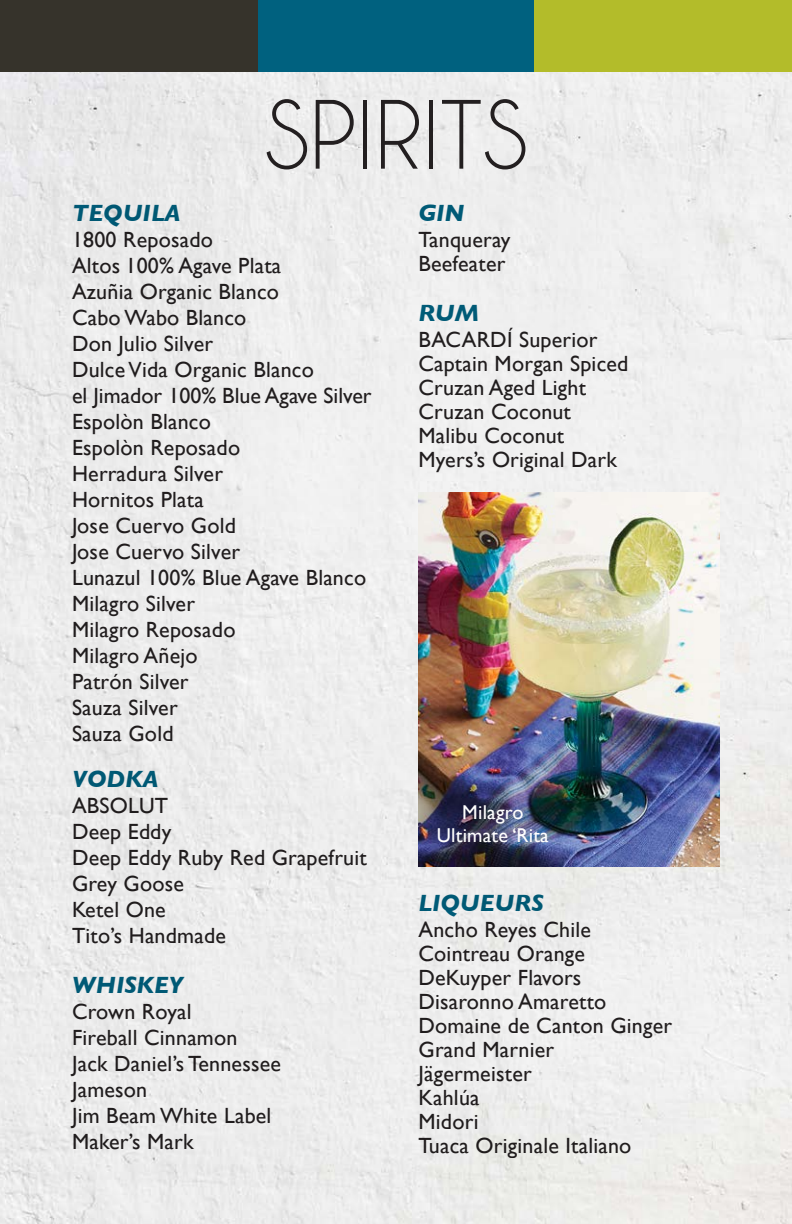
<style>
.page{position:relative;width:792px;height:1224px;background:#fff}
.page>*{position:absolute;margin:0;border:0;box-sizing:border-box;transform-origin:0 0}
.t1{font:88px "Caviar Dreams";color:#231f20}
.t2{font:italic 700 24px "Gill Sans";color:#00617f}
.t3{font:22px/26px "Gill Sans";letter-spacing:.01em;color:#231f20}
.t4{font:20px/23px "Gill Sans";letter-spacing:.01em;color:#fff;text-align:center}
</style>
<div class="page">
<div style="left:0;top:72px;width:792px;height:1152px;background:#ededed"></div>
<img style="left:418px;top:493px;width:302px;height:374px">
<div style="left:246px;top:0;width:312px;height:72px;background:#00617f"></div>
<div style="left:0;top:0;width:258px;height:72px;background:#36332b"></div>
<div style="left:534px;top:0;width:258px;height:72px;background:#b3bc2a"></div>
<h1 class="t1" style="left:264px;top:83px;width:265px">SPIRITS</h1>
<p class="t2" style="left:72px;top:199px;width:110px">TEQUILA</p>
<p class="t3" style="left:72px;top:226px;width:301px">1800 Reposado<br>Altos 100% Agave Plata<br>Azuñia Organic Blanco<br>Cabo Wabo Blanco<br>Don Julio Silver<br>Dulce Vida Organic Blanco<br>el Jimador 100% Blue Agave Silver<br>Espolòn Blanco<br>Espolòn Reposado<br>Herradura Silver<br>Hornitos Plata<br>Jose Cuervo Gold<br>Jose Cuervo Silver<br>Lunazul 100% Blue Agave Blanco<br>Milagro Silver<br>Milagro Reposado<br>Milagro Añejo<br>Patrón Silver<br>Sauza Silver<br>Sauza Gold</p>
<p class="t2" style="left:72px;top:765px;width:88px">VODKA</p>
<p class="t3" style="left:72px;top:792px;width:296px">ABSOLUT<br>Deep Eddy<br>Deep Eddy Ruby Red Grapefruit<br>Grey Goose<br>Ketel One<br>Tito’s Handmade</p>
<p class="t2" style="left:72px;top:971px;width:113px">WHISKEY</p>
<p class="t3" style="left:72px;top:998px;width:211px">Crown Royal<br>Fireball Cinnamon<br>Jack Daniel’s Tennessee<br>Jameson<br>Jim Beam White Label<br>Maker’s Mark</p>
<p class="t2" style="left:418px;top:199px;width:48px">GIN</p>
<p class="t3" style="left:418px;top:227px;width:94px;line-height:24px">Tanqueray<br>Beefeater</p>
<p class="t2" style="left:418px;top:299px;width:62px">RUM</p>
<p class="t3" style="left:418px;top:327px;width:212px;line-height:24px">BACARDÍ Superior<br>Captain Morgan Spiced<br>Cruzan Aged Light<br>Cruzan Coconut<br>Malibu Coconut<br>Myers’s Original Dark</p>
<p class="t4" style="left:437px;top:801px;width:113px">Milagro<br>Ultimate ‘Rita</p>
<p class="t2" style="left:418px;top:889px;width:127px">LIQUEURS</p>
<p class="t3" style="left:418px;top:917px;width:255px;line-height:24px">Ancho Reyes Chile<br>Cointreau Orange<br>DeKuyper Flavors<br>Disaronno Amaretto<br>Domaine de Canton Ginger<br>Grand Marnier<br>Jägermeister<br>Kahlúa<br>Midori<br>Tuaca Originale Italiano</p>
</div>
